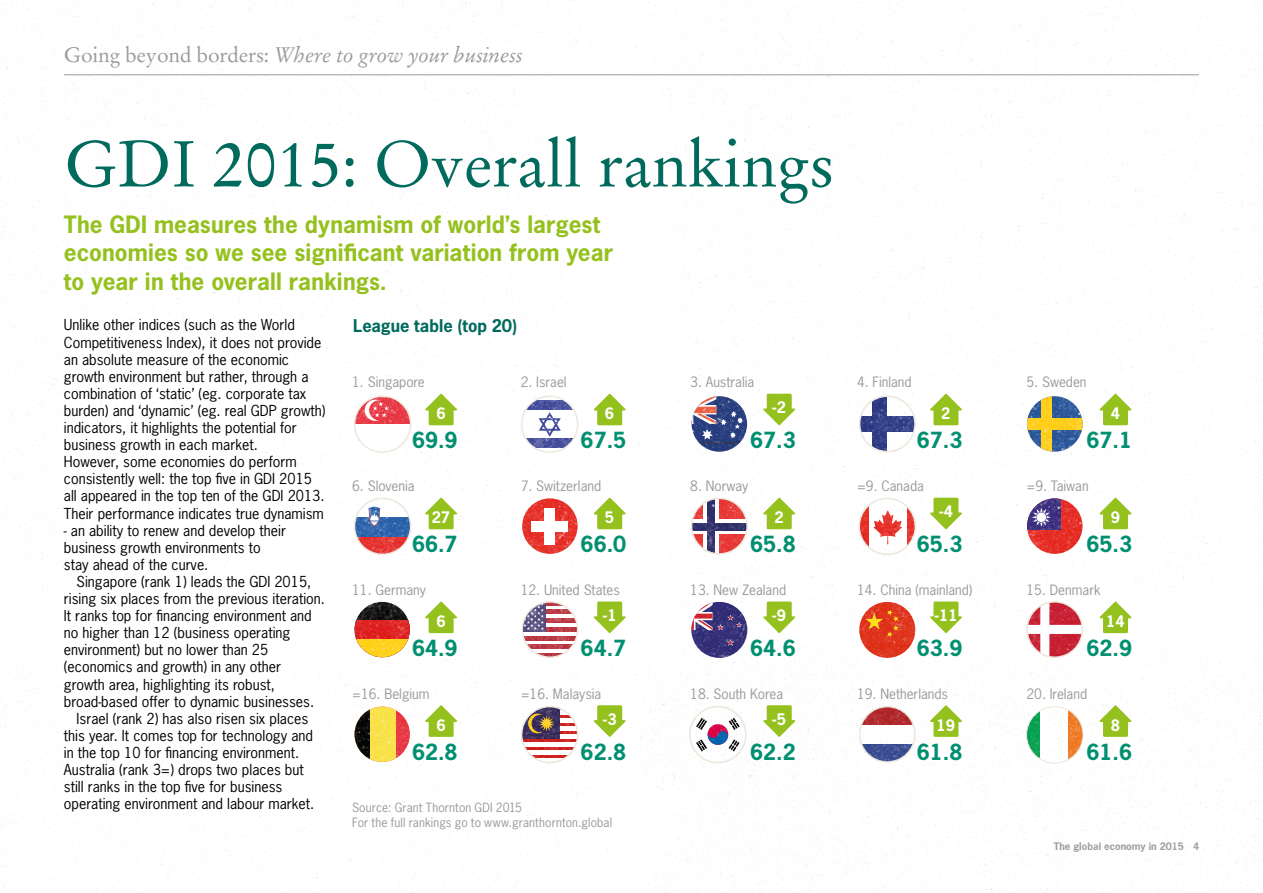
<style>
.page{position:relative;width:1263px;height:893px;background:#fff}
.page>*{position:absolute;margin:0;border:0;box-sizing:border-box;transform-origin:0 0}
.t1{font:64.5px "Stempel Garamond LT";color:#006a5d}
.t2{font:700 22.5px/28.5px "News Gothic LT";letter-spacing:.005em;color:#95c11f}
.t3{font:700 21px "News Gothic LT";color:#008f71}
.t4{font:italic 21px "Stempel Garamond LT";letter-spacing:-.01em;color:#9b9a9a}
.t5{font:700 16.5px "News Gothic LT";color:#006a5d}
.t6{font:700 15px "News Gothic LT";color:#fff}
.t7{font:14.25px/17.1px "News Gothic LT";color:#000}
.t8{font:13.5px "News Gothic LT";color:#9b9a9a}
.t9{font:12px/15px "News Gothic LT";letter-spacing:.01em;color:#9b9a9a}
.t10{font:700 9.75px "News Gothic LT";color:#9b9a9a}
.s1{font-style:normal}
</style>
<div class="page">
<img style="left:0;top:1px;width:1253px;height:892px">
<img style="left:1253px;top:0;width:10px;height:893px">
<hr style="left:64px;top:74px;width:1135px;height:1px;background:#9b9a9a">
<svg style="left:425px;top:394px;width:32px;height:31px"></svg>
<svg style="left:593px;top:394px;width:33px;height:31px"></svg>
<svg style="left:763px;top:394px;width:32px;height:31px"></svg>
<svg style="left:930px;top:394px;width:32px;height:31px"></svg>
<svg style="left:1099px;top:394px;width:33px;height:31px"></svg>
<svg style="left:425px;top:498px;width:32px;height:31px"></svg>
<svg style="left:593px;top:498px;width:33px;height:31px"></svg>
<svg style="left:763px;top:498px;width:32px;height:31px"></svg>
<svg style="left:930px;top:498px;width:32px;height:31px"></svg>
<svg style="left:1099px;top:498px;width:33px;height:31px"></svg>
<svg style="left:425px;top:601px;width:32px;height:32px"></svg>
<svg style="left:593px;top:601px;width:33px;height:32px"></svg>
<svg style="left:763px;top:601px;width:32px;height:32px"></svg>
<svg style="left:930px;top:601px;width:32px;height:32px"></svg>
<svg style="left:1099px;top:601px;width:33px;height:32px"></svg>
<svg style="left:425px;top:705px;width:32px;height:32px"></svg>
<svg style="left:593px;top:705px;width:33px;height:32px"></svg>
<svg style="left:763px;top:705px;width:32px;height:32px"></svg>
<svg style="left:930px;top:705px;width:32px;height:32px"></svg>
<svg style="left:1099px;top:705px;width:33px;height:32px"></svg>
<h3 class="t4" style="left:64px;top:42px;width:460px"><span class="s1">Going beyond borders:</span> Where to grow your business</h3>
<h1 class="t1" style="left:64px;top:125px;width:772px">GDI 2015: Overall rankings</h1>
<h2 class="t2" style="left:64px;top:210px;width:551px">The GDI measures the dynamism of world’s largest economies so we see significant variation from year to year in the overall rankings.</h2>
<p class="t7" style="left:64px;top:316px;width:263px">Unlike other indices (such as the World Competitiveness Index), it does not provide an absolute measure of the economic growth environment but rather, through a combination of ‘static’ (eg. corporate tax burden) and ‘dynamic’ (eg. real GDP growth) indicators, it highlights the potential for business growth in each market.<br>However, some economies do perform consistently well: the top five in GDI 2015 all appeared in the top ten of the GDI 2013.<br>Their performance indicates true dynamism</p>
<p class="t7" style="left:64px;top:522px;width:224px">- an ability to renew and develop their business growth environments to stay ahead of the curve.</p>
<p class="t7" style="left:77px;top:573px;width:236px">Singapore (rank 1) leads the GDI 2015,</p>
<p class="t7" style="left:64px;top:590px;width:263px">rising six places from the previous iteration.</p>
<p class="t7" style="left:64px;top:607px;width:249px">It ranks top for financing environment and</p>
<p class="t7" style="left:64px;top:624px;width:228px">no higher than 12 (business operating</p>
<p class="t7" style="left:64px;top:641px;width:206px">environment) but no lower than 25</p>
<p class="t7" style="left:64px;top:658px;width:219px">(economics and growth) in any other</p>
<p class="t7" style="left:64px;top:675px;width:213px">growth area, highlighting its robust,</p>
<p class="t7" style="left:64px;top:693px;width:252px">broad-based offer to dynamic businesses.</p>
<p class="t7" style="left:77px;top:710px;width:233px">Israel (rank 2) has also risen six places</p>
<p class="t7" style="left:64px;top:727px;width:251px">this year. It comes top for technology and</p>
<p class="t7" style="left:64px;top:744px;width:237px">in the top 10 for financing environment.</p>
<p class="t7" style="left:64px;top:761px;width:241px">Australia (rank 3=) drops two places but</p>
<p class="t7" style="left:64px;top:778px;width:220px">still ranks in the top five for business</p>
<p class="t7" style="left:64px;top:795px;width:252px">operating environment and labour market.</p>
<p class="t5" style="left:353px;top:315px;width:165px">League table (top 20)</p>
<p class="t8" style="left:352px;top:374px;width:74px">1. Singapore</p>
<p class="t8" style="left:521px;top:374px;width:47px">2. Israel</p>
<p class="t8" style="left:690px;top:374px;width:65px">3. Australia</p>
<p class="t8" style="left:857px;top:374px;width:56px">4. Finland</p>
<p class="t8" style="left:1026px;top:374px;width:62px">5. Sweden</p>
<p class="t6" style="left:772px;top:397px;width:16px">-2</p>
<p class="t6" style="left:436px;top:404px;width:11px">6</p>
<p class="t6" style="left:605px;top:404px;width:11px">6</p>
<p class="t6" style="left:941px;top:404px;width:11px">2</p>
<p class="t6" style="left:1111px;top:404px;width:11px">4</p>
<h3 class="t3" style="left:412px;top:427px;width:47px">69.9</h3>
<h3 class="t3" style="left:581px;top:427px;width:47px">67.5</h3>
<h3 class="t3" style="left:750px;top:427px;width:47px">67.3</h3>
<h3 class="t3" style="left:917px;top:427px;width:47px">67.3</h3>
<h3 class="t3" style="left:1086px;top:427px;width:47px">67.1</h3>
<p class="t8" style="left:352px;top:478px;width:64px">6. Slovenia</p>
<p class="t8" style="left:521px;top:478px;width:82px">7. Switzerland</p>
<p class="t8" style="left:690px;top:478px;width:60px">8. Norway</p>
<p class="t8" style="left:857px;top:478px;width:68px">=9. Canada</p>
<p class="t8" style="left:1026px;top:478px;width:64px">=9. Taiwan</p>
<p class="t6" style="left:939px;top:501px;width:16px">-4</p>
<p class="t6" style="left:432px;top:508px;width:20px">27</p>
<p class="t6" style="left:605px;top:508px;width:11px">5</p>
<p class="t6" style="left:774px;top:508px;width:11px">2</p>
<p class="t6" style="left:1111px;top:508px;width:11px">9</p>
<h3 class="t3" style="left:412px;top:531px;width:47px">66.7</h3>
<h3 class="t3" style="left:581px;top:531px;width:47px">66.0</h3>
<h3 class="t3" style="left:750px;top:531px;width:47px">65.8</h3>
<h3 class="t3" style="left:917px;top:531px;width:47px">65.3</h3>
<h3 class="t3" style="left:1086px;top:531px;width:47px">65.3</h3>
<p class="t8" style="left:352px;top:581px;width:75px">11. Germany</p>
<p class="t8" style="left:521px;top:581px;width:101px">12. United States</p>
<p class="t8" style="left:690px;top:581px;width:97px">13. New Zealand</p>
<p class="t8" style="left:857px;top:581px;width:117px">14. China (mainland)</p>
<p class="t8" style="left:1026px;top:581px;width:75px">15. Denmark</p>
<p class="t6" style="left:602px;top:605px;width:16px">-1</p>
<p class="t6" style="left:772px;top:605px;width:16px">-9</p>
<p class="t6" style="left:934px;top:605px;width:25px">-11</p>
<p class="t6" style="left:436px;top:612px;width:11px">6</p>
<p class="t6" style="left:1106px;top:612px;width:20px">14</p>
<h3 class="t3" style="left:412px;top:634px;width:47px">64.9</h3>
<h3 class="t3" style="left:581px;top:634px;width:47px">64.7</h3>
<h3 class="t3" style="left:750px;top:634px;width:47px">64.6</h3>
<h3 class="t3" style="left:917px;top:634px;width:47px">63.9</h3>
<h3 class="t3" style="left:1086px;top:634px;width:47px">62.9</h3>
<p class="t8" style="left:352px;top:685px;width:79px">=16. Belgium</p>
<p class="t8" style="left:521px;top:685px;width:82px">=16. Malaysia</p>
<p class="t8" style="left:690px;top:685px;width:94px">18. South Korea</p>
<p class="t8" style="left:857px;top:685px;width:93px">19. Netherlands</p>
<p class="t8" style="left:1026px;top:685px;width:62px">20. Ireland</p>
<p class="t6" style="left:602px;top:709px;width:16px">-3</p>
<p class="t6" style="left:772px;top:709px;width:16px">-5</p>
<p class="t6" style="left:436px;top:715px;width:11px">6</p>
<p class="t6" style="left:936px;top:715px;width:20px">19</p>
<p class="t6" style="left:1111px;top:715px;width:11px">8</p>
<h3 class="t3" style="left:412px;top:738px;width:47px">62.8</h3>
<h3 class="t3" style="left:581px;top:738px;width:47px">62.8</h3>
<h3 class="t3" style="left:750px;top:738px;width:47px">62.2</h3>
<h3 class="t3" style="left:917px;top:738px;width:47px">61.8</h3>
<h3 class="t3" style="left:1086px;top:738px;width:47px">61.6</h3>
<p class="t9" style="left:352px;top:799px;width:262px">Source: Grant Thornton GDI 2015<br>For the full rankings go to www.granthornton.global</p>
<p class="t10" style="left:1054px;top:840px;width:147px">The global economy in 2015 4</p>
</div>
